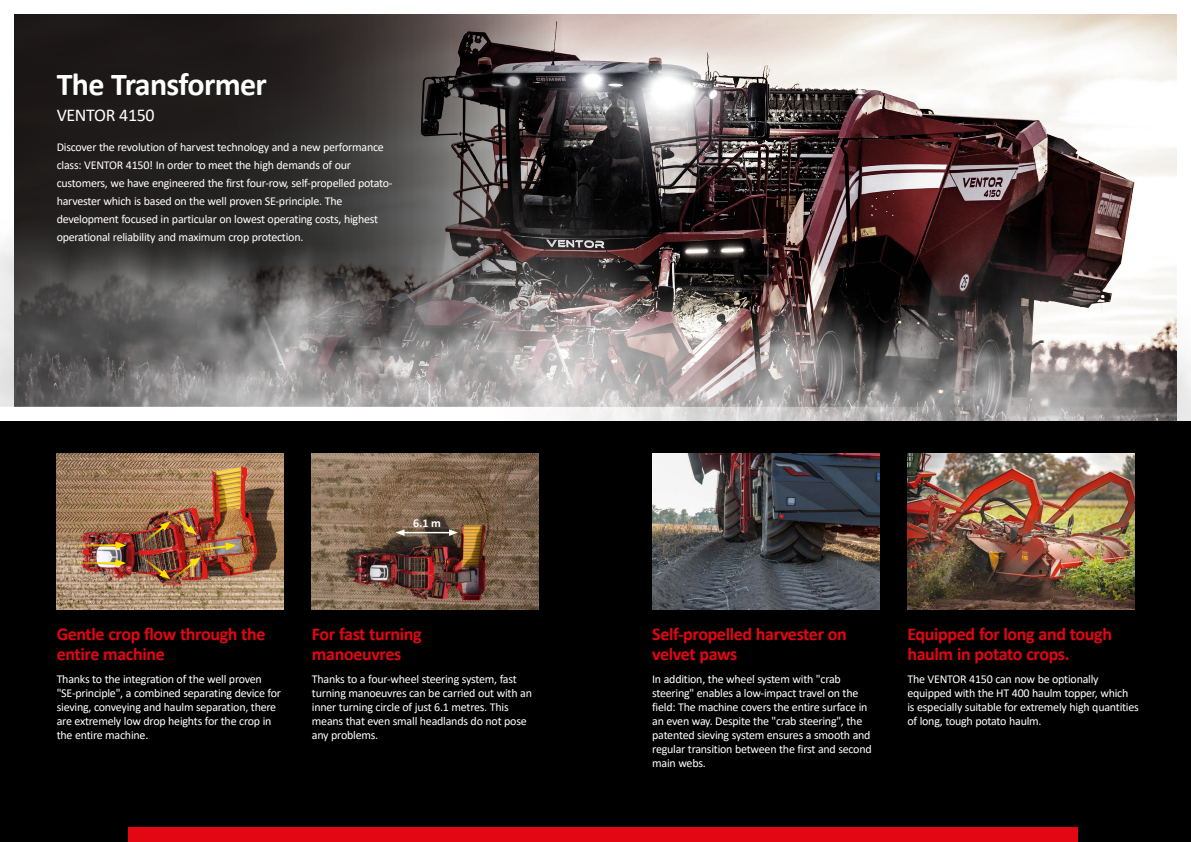
<style>
.page{position:relative;width:1191px;height:842px;background:#fff}
.page>*{position:absolute;margin:0;border:0;box-sizing:border-box;transform-origin:0 0}
.t1{font:700 32px "Calibri";letter-spacing:-.02em;color:#fff}
.t2{font:700 18px/20px "Calibri";letter-spacing:-.02em;color:#e30613}
.t3{font:18px "Calibri";letter-spacing:-.02em;color:#fff}
.t4{font:12px/14px "Calibri";letter-spacing:-.02em;color:#fff}
.t5{font:700 12px "Calibri";color:#fff}
</style>
<div class="page">
<img style="left:561px;top:14px;width:615px;height:81px">
<svg style="left:14px;top:14px;width:547px;height:43px;background:#383130"></svg>
<img style="left:0;top:57px;width:914px;height:350px">
<img style="left:357px;top:95px;width:834px;height:326px">
<div style="left:0;top:421px;width:1191px;height:421px;background:#000"></div>
<div style="left:128px;top:828px;width:949px;height:14px;background:#e30613"></div>
<img style="left:57px;top:454px;width:226px;height:155px">
<img style="left:652px;top:454px;width:227px;height:155px">
<img style="left:312px;top:454px;width:227px;height:155px">
<img style="left:907px;top:454px;width:227px;height:155px">
<hr style="left:402px;top:532px;width:50px;height:1px;background:#fff">
<svg style="left:395px;top:529px;width:9px;height:7px"></svg>
<svg style="left:449px;top:529px;width:9px;height:7px"></svg>
<hr style="left:64px;top:544px;width:55px;height:2px;background:#fce400">
<svg style="left:115px;top:541px;width:11px;height:8px"></svg>
<hr style="left:64px;top:562px;width:55px;height:2px;background:#fce400">
<svg style="left:115px;top:559px;width:11px;height:8px"></svg>
<img style="left:133px;top:505px;width:103px;height:81px">
<h1 class="t1" style="left:57px;top:62px;width:212px">The Transformer</h1>
<h2 class="t3" style="left:57px;top:103px;width:99px">VENTOR 4150</h2>
<p class="t4" style="left:57px;top:137px;width:337px;line-height:18px">Discover the revolution of harvest technology and a new performance class: VENTOR 4150! In order to meet the high demands of our customers, we have engineered the first four-row, self-propelled potato&shy;harvester which is based on the well proven SE-principle. The development focused in particular on lowest operating costs, highest operational reliability and maximum crop protection.</p>
<p class="t5" style="left:413px;top:514px;width:29px">6.1 m</p>
<h2 class="t2" style="left:57px;top:624px;width:210px">Gentle crop flow through the entire machine</h2>
<p class="t4" style="left:57px;top:671px;width:226px">Thanks to the integration of the well proven "SE-principle", a combined separating device for sieving, conveying and haulm separation, there are extremely low drop heights for the crop in the entire machine.</p>
<h2 class="t2" style="left:312px;top:624px;width:111px">For fast turning manoeuvres</h2>
<p class="t4" style="left:312px;top:671px;width:221px">Thanks to a four-wheel steering system, fast turning manoeuvres can be carried out with an inner turning circle of just 6.1 metres. This means that even small headlands do not pose any problems.</p>
<h2 class="t2" style="left:652px;top:624px;width:196px">Self-propelled harvester on velvet paws</h2>
<p class="t4" style="left:652px;top:671px;width:221px">In addition, the wheel system with "crab steering" enables a low-impact travel on the field: The machine covers the entire surface in an even way. Despite the "crab steering", the patented sieving system ensures a smooth and regular transition between the first and second main webs.</p>
<h2 class="t2" style="left:907px;top:624px;width:206px">Equipped for long and tough haulm in potato crops.</h2>
<p class="t4" style="left:907px;top:671px;width:233px">The VENTOR 4150 can now be optionally equipped with the HT 400 haulm topper, which<br>is especially suitable for extremely high quantities of long, tough potato haulm.</p>
</div>
